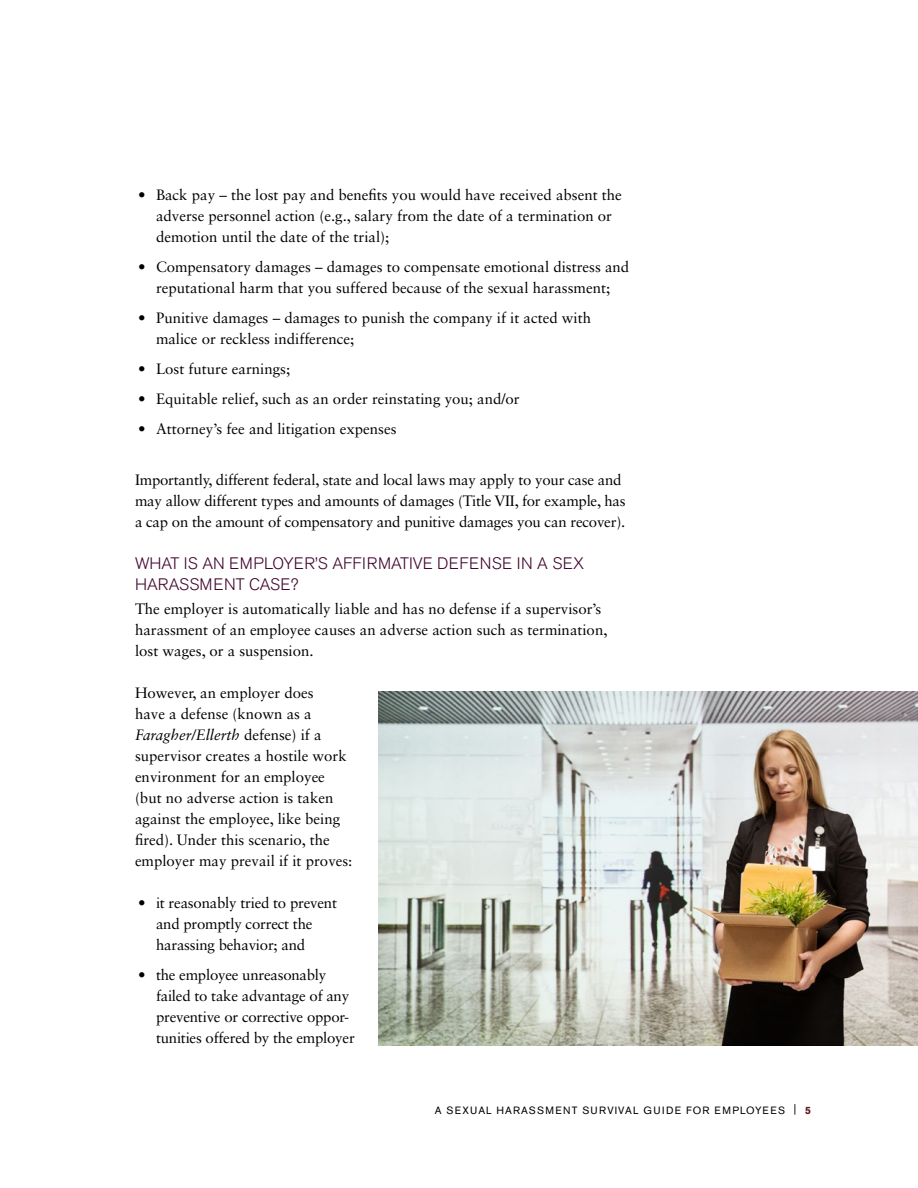
<style>
.page{position:relative;width:918px;height:1188px;background:#fff}
.page>*{position:absolute;margin:0;border:0;box-sizing:border-box;transform-origin:0 0}
.Heading_2{font:300 16.5px/21px "Akzidenz Grotesk BE";letter-spacing:.02em;color:#43062f}
.Body{font:15px/21px "Sabon LT Std";color:#000}
.t1{font:10.5px "Akzidenz Grotesk BE";letter-spacing:.12em;color:#000}
.s1{font-style:italic}
.s2{font-weight:700;color:#5c1620}
</style>
<div class="page">
<img style="left:378px;top:691px;width:540px;height:354px">
<p class="Body" style="left:156px;top:185px;width:467px;text-indent:-18px">• Back pay – the lost pay and benefits you would have received absent the adverse personnel action (e.g., salary from the date of a termination or demotion until the date of the trial);</p>
<p class="Body" style="left:138px;top:257px;width:493px;text-align:center">• Compensatory damages – damages to compensate emotional distress and reputational harm that you suffered because of the sexual harassment;</p>
<p class="Body" style="left:156px;top:308px;width:437px;text-indent:-18px">• Punitive damages – damages to punish the company if it acted with malice or reckless indifference;</p>
<p class="Body" style="left:138px;top:359px;width:154px">• Lost future earnings;</p>
<p class="Body" style="left:138px;top:389px;width:383px">• Equitable relief, such as an order reinstating you; and/or</p>
<p class="Body" style="left:138px;top:419px;width:260px">• Attorney’s fee and litigation expenses</p>
<p class="Body" style="left:135px;top:470px;width:492px">Importantly, different federal, state and local laws may apply to your case and may allow different types and amounts of damages (Title VII, for example, has a cap on the amount of compensatory and punitive damages you can recover).</p>
<p class="Heading_2" style="left:135px;top:554px;width:451px">WHAT IS AN EMPLOYER’S AFFIRMATIVE DEFENSE IN A SEX<br>HARASSMENT CASE?</p>
<p class="Body" style="left:135px;top:599px;width:474px">The employer is automatically liable and has no defense if a supervisor’s harassment of an employee causes an adverse action such as termination, lost wages, or a suspension.</p>
<p class="Body" style="left:135px;top:683px;width:219px">However, an employer does<br>have a defense (known as a<br><span class="s1">Faragher/Ellerth</span> defense) if a supervisor creates a hostile work environment for an employee (but no adverse action is taken against the employee, like being fired). Under this scenario, the employer may prevail if it proves:</p>
<p class="Body" style="left:156px;top:893px;width:183px;text-indent:-18px">• it reasonably tried to prevent and promptly correct the harassing behavior; and</p>
<p class="Body" style="left:156px;top:965px;width:200px;text-indent:-18px">• the employee unreasonably failed to take advantage of any preventive or corrective oppor&shy;tunities offered by the employer</p>
<p class="t1" style="left:435px;top:1104px;width:378px">A SEXUAL HARASSMENT SURVIVAL GUIDE FOR EMPLOYEES | <span class="s2">5</span></p>
</div>
